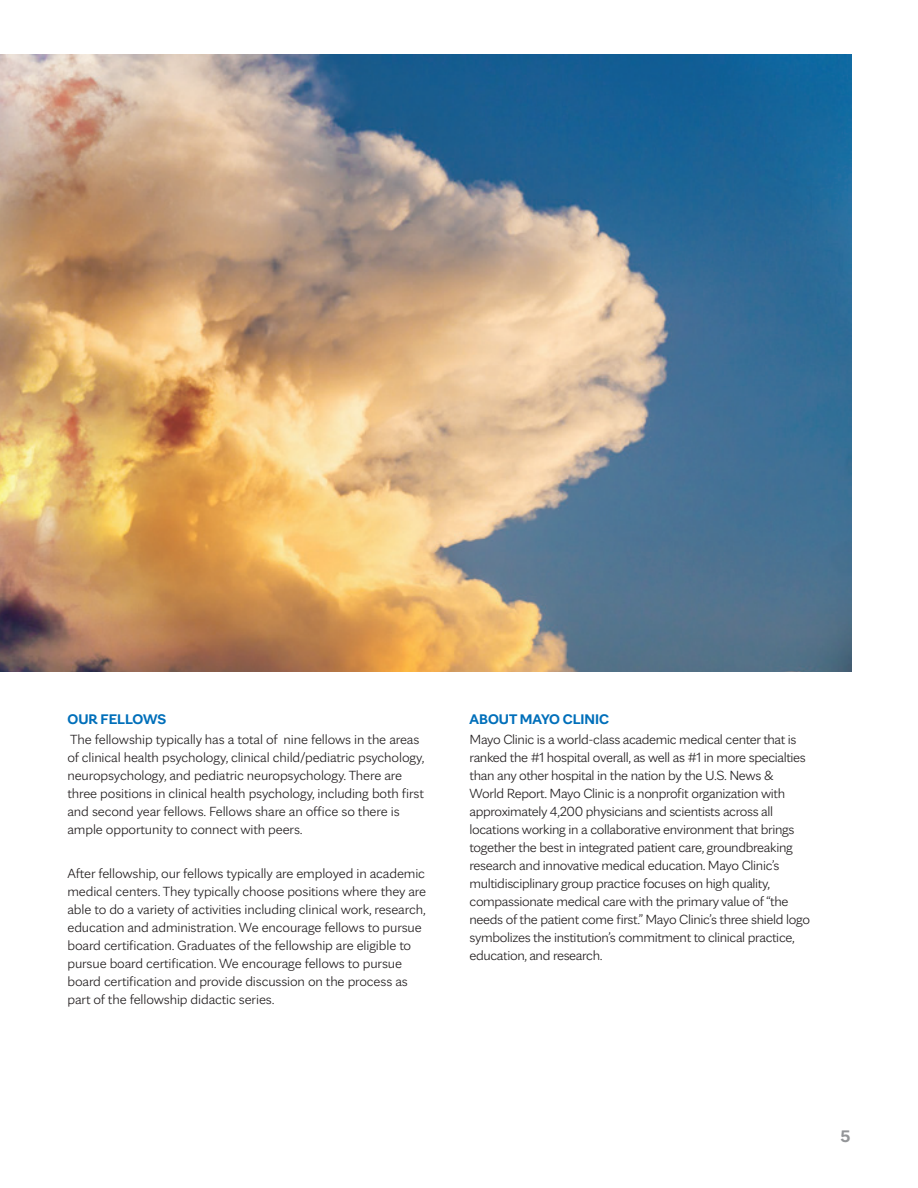
<style>
.page{position:relative;width:918px;height:1188px;background:#fff}
.page>*{position:absolute;margin:0;border:0;box-sizing:border-box;transform-origin:0 0}
.t1{font:700 18px "Mayo Clinic Sans";color:#939598}
.t2{font:700 15px "Mayo Clinic Sans";color:#006fba}
.t3{font:300 14.25px/18px "Mayo Clinic Sans";letter-spacing:-.015em;color:#231f20}
</style>
<div class="page">
<img style="left:0;top:54px;width:851px;height:618px">
<p class="t2" style="left:68px;top:707px;width:100px">OUR FELLOWS</p>
<p class="t3" style="left:68px;top:729px;width:358px">The fellowship typically has a total of nine fellows in the areas of clinical health psychology, clinical child/pediatric psychology, neuropsychology, and pediatric neuropsychology. There are three positions in clinical health psychology, including both first and second year fellows. Fellows share an office so there is ample opportunity to connect with peers.</p>
<p class="t3" style="left:68px;top:863px;width:360px">After fellowship, our fellows typically are employed in academic medical centers. They typically choose positions where they are able to do a variety of activities including clinical work, research, education and administration. We encourage fellows to pursue board certification. Graduates of the fellowship are eligible to pursue board certification. We encourage fellows to pursue board certification and provide discussion on the process as part of the fellowship didactic series.</p>
<p class="t2" style="left:470px;top:707px;width:141px">ABOUT MAYO CLINIC</p>
<p class="t3" style="left:470px;top:729px;width:342px">Mayo Clinic is a world-class academic medical center that is ranked the #1 hospital overall, as well as #1 in more specialties than any other hospital in the nation by the U.S. News &amp; World Report. Mayo Clinic is a nonprofit organization with approximately 4,200 physicians and scientists across all locations working in a collaborative environment that brings together the best in integrated patient care, groundbreaking research and innovative medical education. Mayo Clinic’s multidisciplinary group practice focuses on high quality, compassionate medical care with the primary value of “the needs of the patient come first.” Mayo Clinic’s three shield logo symbolizes the institution’s commitment to clinical practice, education, and research.</p>
<p class="t1" style="left:841px;top:1121px;width:11px">5</p>
</div>
